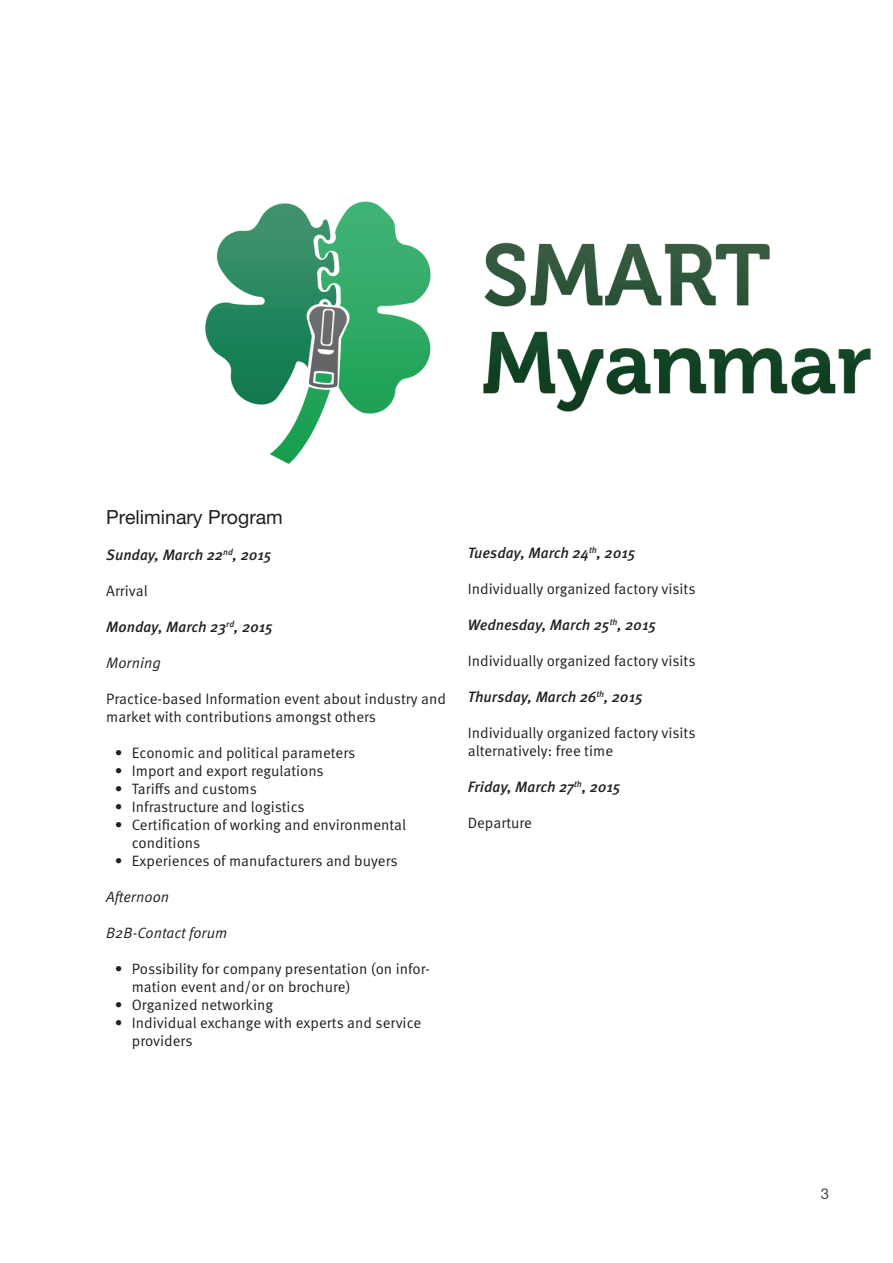
<style>
.page{position:relative;width:893px;height:1263px;background:#fff}
.page>*{position:absolute;margin:0;border:0;box-sizing:border-box;transform-origin:0 0}
.t1{font:19.5px "Helvetica Neue LT Std";color:#231f20}
.t2{font:15px/18px "Meta OT";color:#231f20}
.t3{font:italic 500 15px "Meta OT";letter-spacing:-.01em;color:#231f20}
.t4{font:italic 15px "Meta OT";color:#231f20}
.t5{font:15px "Helvetica Neue LT Std";color:#4b4c4d}
</style>
<div class="page">
<img style="left:205px;top:201px;width:666px;height:263px">
<h1 class="t1" style="left:106px;top:506px;width:178px">Preliminary Program</h1>
<p class="t3" style="left:106px;top:546px;width:167px">Sunday, March 22<sup>nd</sup>, 2015</p>
<p class="t2" style="left:106px;top:582px;width:43px">Arrival</p>
<p class="t3" style="left:106px;top:618px;width:168px">Monday, March 23<sup>rd</sup>, 2015</p>
<p class="t4" style="left:106px;top:654px;width:56px">Morning</p>
<p class="t2" style="left:106px;top:690px;width:341px">Practice-based Information event about industry and market with contributions amongst others</p>
<p class="t2" style="left:115px;top:744px;width:242px">• Economic and political parameters</p>
<p class="t2" style="left:115px;top:762px;width:211px">• Import and export regulations</p>
<p class="t2" style="left:115px;top:780px;width:144px">• Tariffs and customs</p>
<p class="t2" style="left:115px;top:798px;width:191px">• Infrastructure and logistics</p>
<p class="t2" style="left:132px;top:816px;width:276px;text-indent:-17px">• Certification of working and environmental conditions</p>
<p class="t2" style="left:115px;top:852px;width:284px">• Experiences of manufacturers and buyers</p>
<p class="t4" style="left:106px;top:888px;width:64px">Afternoon</p>
<p class="t4" style="left:106px;top:924px;width:122px">B2B-Contact forum</p>
<p class="t2" style="left:132px;top:960px;width:300px;text-indent:-17px">• Possibility for company presentation (on infor&shy;mation event and/or on brochure)</p>
<p class="t2" style="left:115px;top:996px;width:160px">• Organized networking</p>
<p class="t2" style="left:132px;top:1014px;width:291px;text-indent:-17px">• Individual exchange with experts and service providers</p>
<p class="t3" style="left:468px;top:543px;width:169px">Tuesday, March 24<sup>th</sup>, 2015</p>
<p class="t2" style="left:468px;top:580px;width:229px">Individually organized factory visits</p>
<p class="t3" style="left:468px;top:615px;width:190px">Wednesday, March 25<sup>th</sup>, 2015</p>
<p class="t2" style="left:468px;top:652px;width:229px">Individually organized factory visits</p>
<p class="t3" style="left:468px;top:687px;width:177px">Thursday, March 26<sup>th</sup>, 2015</p>
<p class="t2" style="left:468px;top:724px;width:229px">Individually organized factory visits alternatively: free time</p>
<p class="t3" style="left:468px;top:777px;width:154px">Friday, March 27<sup>th</sup>, 2015</p>
<p class="t2" style="left:468px;top:814px;width:66px">Departure</p>
<p class="t5" style="left:821px;top:1185px;width:10px">3</p>
</div>
